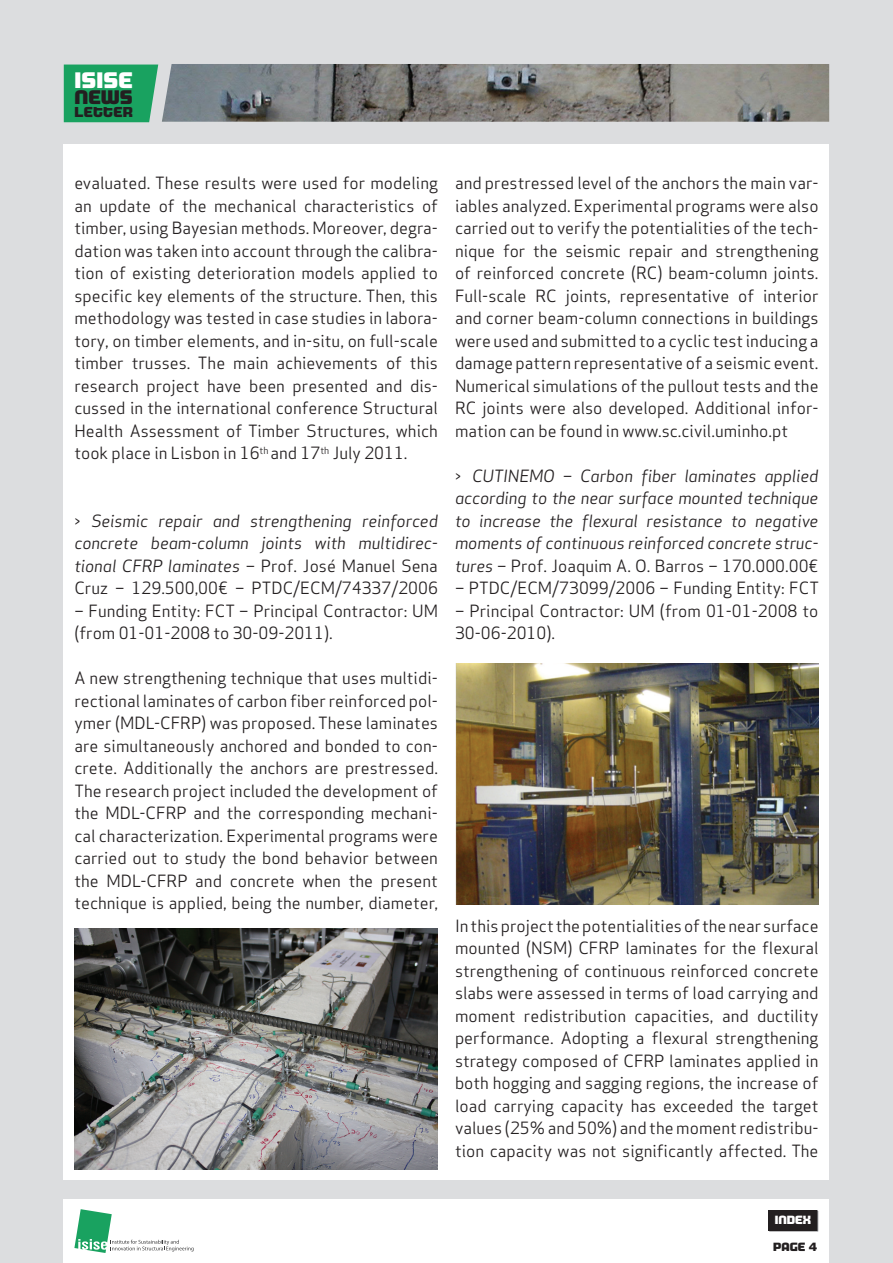
<style>
.page{position:relative;width:893px;height:1263px;background:#dcdddf}
.page>*{position:absolute;margin:0;border:0;box-sizing:border-box;transform-origin:0 0}
.t1{font:800 22.65px "Morgan Bg";letter-spacing:.01em;color:#fff}
.t2{font:800 19.8px "Morgan Bg";color:#231f20}
.t3{font:16.5px/22.5px "Apex Sans Book T";color:#231f20;text-align:justify}
.t4{font:16.5px/22.5px "Apex Sans Book Italic T";letter-spacing:-.01em;color:#231f20}
.t5{font:800 14.55px "Morgan Bg";letter-spacing:.015em;color:#231f20}
.t6{font:800 12px "Morgan Bg";color:#fff}
.t7{font:800 12px "Morgan Bg";color:#231f20}
.s1{font-family:"Apex Sans Book T"}
.s2{font-family:"Apex Sans Book Italic T"}
</style>
<div class="page">
<div style="left:64px;top:1199px;width:765px;height:64px;background:#fff"></div>
<svg style="left:74px;top:1209px;width:120px;height:44px"></svg>
<div style="left:64px;top:65px;width:94px;height:57px;background:#19a260"></div>
<div style="left:64px;top:144px;width:765px;height:1035px;background:#fff"></div>
<svg style="left:768px;top:1210px;width:50px;height:21px"></svg>
<div style="left:768px;top:1210px;width:49px;height:20px;background:#231f20"></div>
<img style="left:74px;top:928px;width:364px;height:241px">
<img style="left:455px;top:663px;width:364px;height:242px">
<img style="left:162px;top:64px;width:667px;height:58px">
<h1 class="t1" style="left:74px;top:67px;width:60px">ISISE</h1>
<p class="t2" style="left:74px;top:86px;width:60px">NEWS</p>
<p class="t5" style="left:74px;top:103px;width:60px">LETTER</p>
<p class="t3" style="left:74px;top:172px;width:365px">evaluated. These results were used for modeling an update of the mechanical characteristics of timber, using Bayesian methods. Moreover, degra&shy;dation was taken into account through the calibra&shy;tion of existing deterioration models applied to specific key elements of the structure. Then, this methodology was tested in case studies in labora&shy;tory, on timber elements, and in-situ, on full-scale timber trusses. The main achievements of this research project have been presented and dis&shy;cussed in the international conference Structural Health Assessment of Timber Structures, which took place in Lisbon in 16<sup>th</sup> and 17<sup>th</sup> July 2011.</p>
<p class="t4" style="left:74px;top:509px;width:365px"><span class="s1">&gt;</span> Seismic repair and strengthening reinforced concrete beam-column joints with multidirec-</p>
<p class="t3" style="left:74px;top:554px;width:365px"><span class="s2">tional CFRP laminates</span> – Prof. José Manuel Sena<br>Cruz – 129.500,00€ – PTDC/ECM/74337/2006</p>
<p class="t3" style="left:74px;top:599px;width:365px">– Funding Entity: FCT – Principal Contractor: UM (from 01-01-2008 to 30-09-2011).</p>
<p class="t3" style="left:74px;top:667px;width:365px">A new strengthening technique that uses multidi&shy;rectional laminates of carbon fiber reinforced pol&shy;ymer (MDL-CFRP) was proposed. These laminates are simultaneously anchored and bonded to con&shy;crete. Additionally the anchors are prestressed.<br>The research project included the development of the MDL-CFRP and the corresponding mechani&shy;cal characterization. Experimental programs were carried out to study the bond behavior between the MDL-CFRP and concrete when the present technique is applied, being the number, diameter,</p>
<p class="t3" style="left:455px;top:172px;width:365px">and prestressed level of the anchors the main var&shy;iables analyzed. Experimental programs were also carried out to verify the potentialities of the tech&shy;nique for the seismic repair and strengthening of reinforced concrete (RC) beam-column joints.<br>Full-scale RC joints, representative of interior and corner beam-column connections in buildings were used and submitted to a cyclic test inducing a damage pattern representative of a seismic event.<br>Numerical simulations of the pullout tests and the RC joints were also developed. Additional infor&shy;mation can be found in www.sc.civil.uminho.pt</p>
<p class="t4" style="left:455px;top:464px;width:365px;text-align:justify"><span class="s1">&gt;</span> CUTINEMO – Carbon fiber laminates applied according to the near surface mounted technique to increase the flexural resistance to negative moments of continuous reinforced concrete struc-</p>
<p class="t3" style="left:455px;top:554px;width:365px"><span class="s2">tures</span> – Prof. Joaquim A. O. Barros – 170.000.00€</p>
<p class="t3" style="left:455px;top:577px;width:366px">– PTDC/ECM/73099/2006 – Funding Entity: FCT</p>
<p class="t3" style="left:455px;top:599px;width:365px">– Principal Contractor: UM (from 01-01-2008 to<br>30-06-2010).</p>
<p class="t3" style="left:455px;top:914px;width:365px">In this project the potentialities of the near surface mounted (NSM) CFRP laminates for the flexural strengthening of continuous reinforced concrete slabs were assessed in terms of load carrying and moment redistribution capacities, and ductility performance. Adopting a flexural strengthening strategy composed of CFRP laminates applied in both hogging and sagging regions, the increase of load carrying capacity has exceeded the target values (25% and 50%) and the moment redistribu&shy;tion capacity was not significantly affected. The</p>
<p class="t6" style="left:775px;top:1213px;width:38px">INDEX</p>
<p class="t7" style="left:773px;top:1240px;width:46px">PAGE 4</p>
</div>
